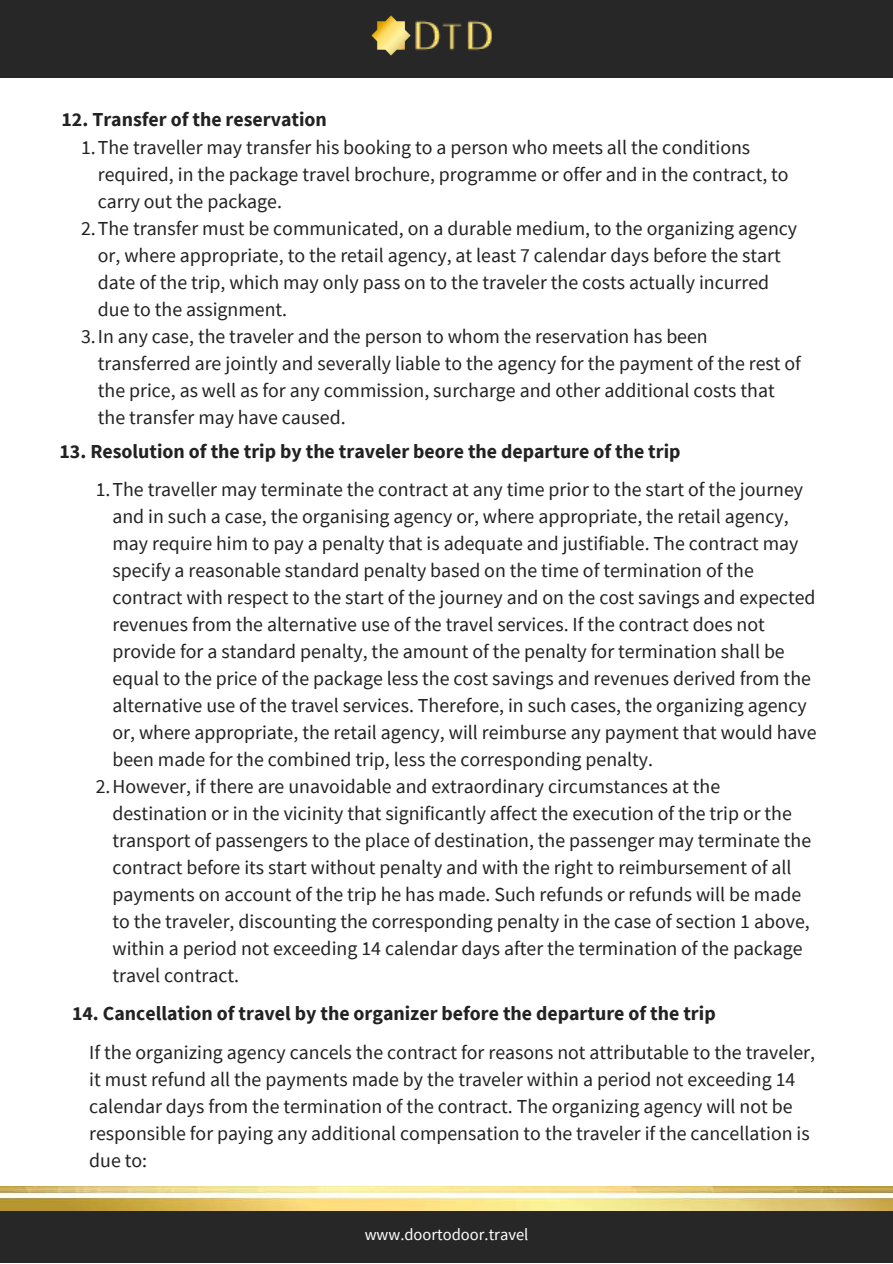
<style>
.page{position:relative;width:893px;height:1264px;background:#fff}
.page>*{position:absolute;margin:0;border:0;box-sizing:border-box;transform-origin:0 0}
.t1{font:19.8px/27px "Source Sans Pro";color:#222}
.t2{font:700 19.8px "Source Sans Pro";color:#222}
.t3{font:16.5px "Source Sans Pro";color:#fff}
</style>
<div class="page">
<div style="left:0;top:1200px;width:892px;height:62px;background:#272727"></div>
<img style="left:0;top:1186px;width:892px;height:24px">
<div style="left:0;top:0;width:892px;height:77px;background:#272727"></div>
<img style="left:372px;top:15px;width:38px;height:41px">
<img style="left:410px;top:20px;width:82px;height:31px">
<p class="t2" style="left:61px;top:107px;width:267px">12. Transfer of the reservation</p>
<p class="t1" style="left:81px;top:134px;width:670px">1.The traveller may transfer his booking to a person who meets all the conditions</p>
<p class="t1" style="left:98px;top:161px;width:692px">required, in the package travel brochure, programme or offer and in the contract, to</p>
<p class="t1" style="left:98px;top:188px;width:185px">carry out the package.</p>
<p class="t1" style="left:81px;top:215px;width:717px">2.The transfer must be communicated, on a durable medium, to the organizing agency</p>
<p class="t1" style="left:98px;top:242px;width:684px">or, where appropriate, to the retail agency, at least 7 calendar days before the start</p>
<p class="t1" style="left:98px;top:269px;width:672px">date of the trip, which may only pass on to the traveler the costs actually incurred</p>
<p class="t1" style="left:98px;top:296px;width:191px">due to the assignment.</p>
<p class="t1" style="left:81px;top:323px;width:628px">3.In any case, the traveler and the person to whom the reservation has been</p>
<p class="t1" style="left:98px;top:350px;width:704px">transferred are jointly and severally liable to the agency for the payment of the rest of</p>
<p class="t1" style="left:98px;top:377px;width:678px">the price, as well as for any commission, surcharge and other additional costs that</p>
<p class="t1" style="left:98px;top:404px;width:249px">the transfer may have caused.</p>
<p class="t2" style="left:59px;top:439px;width:622px">13. Resolution of the trip by the traveler beore the departure of the trip</p>
<p class="t1" style="left:96px;top:475px;width:708px">1.The traveller may terminate the contract at any time prior to the start of the journey</p>
<p class="t1" style="left:112px;top:502px;width:677px">and in such a case, the organising agency or, where appropriate, the retail agency,</p>
<p class="t1" style="left:112px;top:529px;width:687px">may require him to pay a penalty that is adequate and justifiable. The contract may</p>
<p class="t1" style="left:112px;top:556px;width:643px">specify a reasonable standard penalty based on the time of termination of the</p>
<p class="t1" style="left:112px;top:583px;width:704px">contract with respect to the start of the journey and on the cost savings and expected</p>
<p class="t1" style="left:112px;top:610px;width:654px">revenues from the alternative use of the travel services. If the contract does not</p>
<p class="t1" style="left:112px;top:637px;width:673px">provide for a standard penalty, the amount of the penalty for termination shall be</p>
<p class="t1" style="left:112px;top:664px;width:700px">equal to the price of the package less the cost savings and revenues derived from the</p>
<p class="t1" style="left:112px;top:691px;width:695px">alternative use of the travel services. Therefore, in such cases, the organizing agency</p>
<p class="t1" style="left:112px;top:718px;width:705px">or, where appropriate, the retail agency, will reimburse any payment that would have</p>
<p class="t1" style="left:112px;top:745px;width:542px">been made for the combined trip, less the corresponding penalty.</p>
<p class="t1" style="left:96px;top:772px;width:626px">2.However, if there are unavoidable and extraordinary circumstances at the</p>
<p class="t1" style="left:112px;top:799px;width:681px">destination or in the vicinity that significantly affect the execution of the trip or the</p>
<p class="t1" style="left:112px;top:826px;width:700px">transport of passengers to the place of destination, the passenger may terminate the</p>
<p class="t1" style="left:112px;top:853px;width:680px">contract before its start without penalty and with the right to reimbursement of all</p>
<p class="t1" style="left:112px;top:880px;width:690px">payments on account of the trip he has made. Such refunds or refunds will be made</p>
<p class="t1" style="left:112px;top:907px;width:698px">to the traveler, discounting the corresponding penalty in the case of section 1 above,</p>
<p class="t1" style="left:112px;top:934px;width:691px">within a period not exceeding 14 calendar days after the termination of the package</p>
<p class="t1" style="left:112px;top:961px;width:128px">travel contract.</p>
<p class="t2" style="left:72px;top:1000px;width:645px">14. Cancellation of travel by the organizer before the departure of the trip</p>
<p class="t1" style="left:89px;top:1038px;width:727px">If the organizing agency cancels the contract for reasons not attributable to the traveler, it must refund all the payments made by the traveler within a period not exceeding 14 calendar days from the termination of the contract. The organizing agency will not be responsible for paying any additional compensation to the traveler if the cancellation is due to:</p>
<p class="t3" style="left:365px;top:1223px;width:165px">www.doortodoor.travel</p>
</div>
